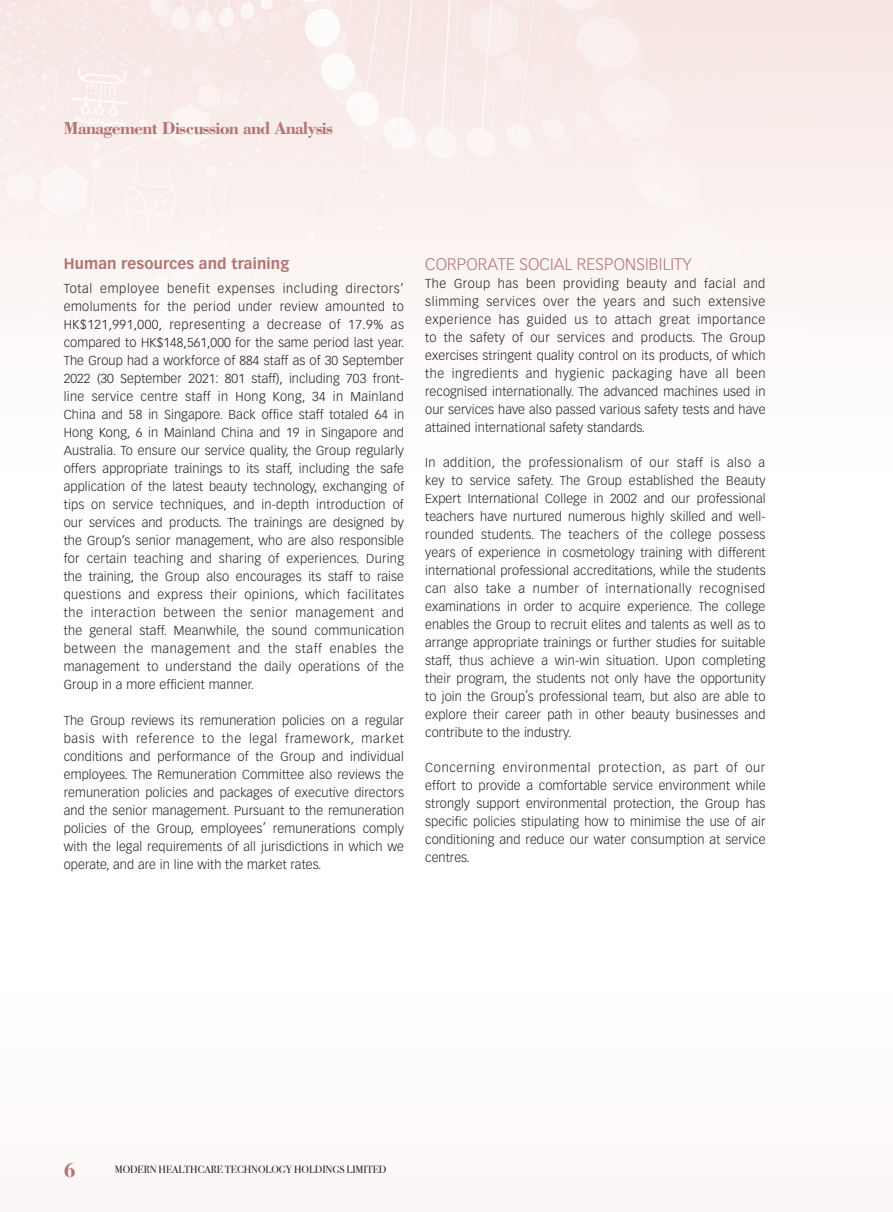
<style>
.page{position:relative;width:893px;height:1212px;background:#fff}
.page>*{position:absolute;margin:0;border:0;box-sizing:border-box;transform-origin:0 0}
.t1{font:700 21px "Bodoni Svty Two ITCTT";color:#b37574}
.t2{font:700 18px "Bodoni Std";letter-spacing:-.04em;color:#b37574}
.t3{font:300 16.5px "Vectora LT Std";letter-spacing:.01em;color:#b37574}
.t4{font:700 15px "Vectora LT Std";letter-spacing:.01em;color:#b37574}
.t5{font:300 12.75px/18px "Vectora LT Std";letter-spacing:.01em;color:#231f20;text-align:justify}
.t6{font:10.5px "Bodoni Svty Two ITCTT";letter-spacing:-.005em;color:#231f20}
</style>
<div class="page">
<h2 class="t2" style="left:64px;top:117px;width:271px">Management Discussion and Analysis</h2>
<p class="t4" style="left:64px;top:254px;width:227px">Human resources and training</p>
<p class="t5" style="left:64px;top:280px;width:342px">Total employee benefit expenses including directors’ emoluments for the period under review amounted to HK$121,991,000, representing a decrease of 17.9% as compared to HK$148,561,000 for the same period last year.<br>The Group had a workforce of 884 staff as of 30 September 2022 (30 September 2021: 801 staff), including 703 front&shy;line service centre staff in Hong Kong, 34 in Mainland China and 58 in Singapore. Back office staff totaled 64 in Hong Kong, 6 in Mainland China and 19 in Singapore and Australia. To ensure our service quality, the Group regularly offers appropriate trainings to its staff, including the safe application of the latest beauty technology, exchanging of tips on service techniques, and in-depth introduction of our services and products. The trainings are designed by the Group’s senior management, who are also responsible for certain teaching and sharing of experiences. During the training, the Group also encourages its staff to raise questions and express their opinions, which facilitates the interaction between the senior management and the general staff. Meanwhile, the sound communication between the management and the staff enables the management to understand the daily operations of the Group in a more efficient manner.</p>
<p class="t5" style="left:64px;top:711px;width:342px">The Group reviews its remuneration policies on a regular basis with reference to the legal framework, market conditions and performance of the Group and individual employees. The Remuneration Committee also reviews the remuneration policies and packages of executive directors and the senior management. Pursuant to the remuneration policies of the Group, employees’ remunerations comply with the legal requirements of all jurisdictions in which we operate, and are in line with the market rates.</p>
<p class="t3" style="left:425px;top:254px;width:268px">CORPORATE SOCIAL RESPONSIBILITY</p>
<p class="t5" style="left:425px;top:274px;width:342px">The Group has been providing beauty and facial and slimming services over the years and such extensive experience has guided us to attach great importance to the safety of our services and products. The Group exercises stringent quality control on its products, of which the ingredients and hygienic packaging have all been recognised internationally. The advanced machines used in our services have also passed various safety tests and have attained international safety standards.</p>
<p class="t5" style="left:425px;top:454px;width:342px">In addition, the professionalism of our staff is also a key to service safety. The Group established the Beauty Expert International College in 2002 and our professional teachers have nurtured numerous highly skilled and well&shy;rounded students. The teachers of the college possess years of experience in cosmetology training with different international professional accreditations, while the students can also take a number of internationally recognised examinations in order to acquire experience. The college enables the Group to recruit elites and talents as well as to arrange appropriate trainings or further studies for suitable staff, thus achieve a win-win situation. Upon completing their program, the students not only have the opportunity to join the Group’s professional team, but also are able to explore their career path in other beauty businesses and contribute to the industry.</p>
<p class="t5" style="left:425px;top:759px;width:342px">Concerning environmental protection, as part of our effort to provide a comfortable service environment while strongly support environmental protection, the Group has specific policies stipulating how to minimise the use of air conditioning and reduce our water consumption at service centres.</p>
<h1 class="t1" style="left:64px;top:1152px;width:13px">6</h1>
<p class="t6" style="left:115px;top:1161px;width:273px">MODERN HEALTHCARE TECHNOLOGY HOLDINGS LIMITED</p>
</div>
